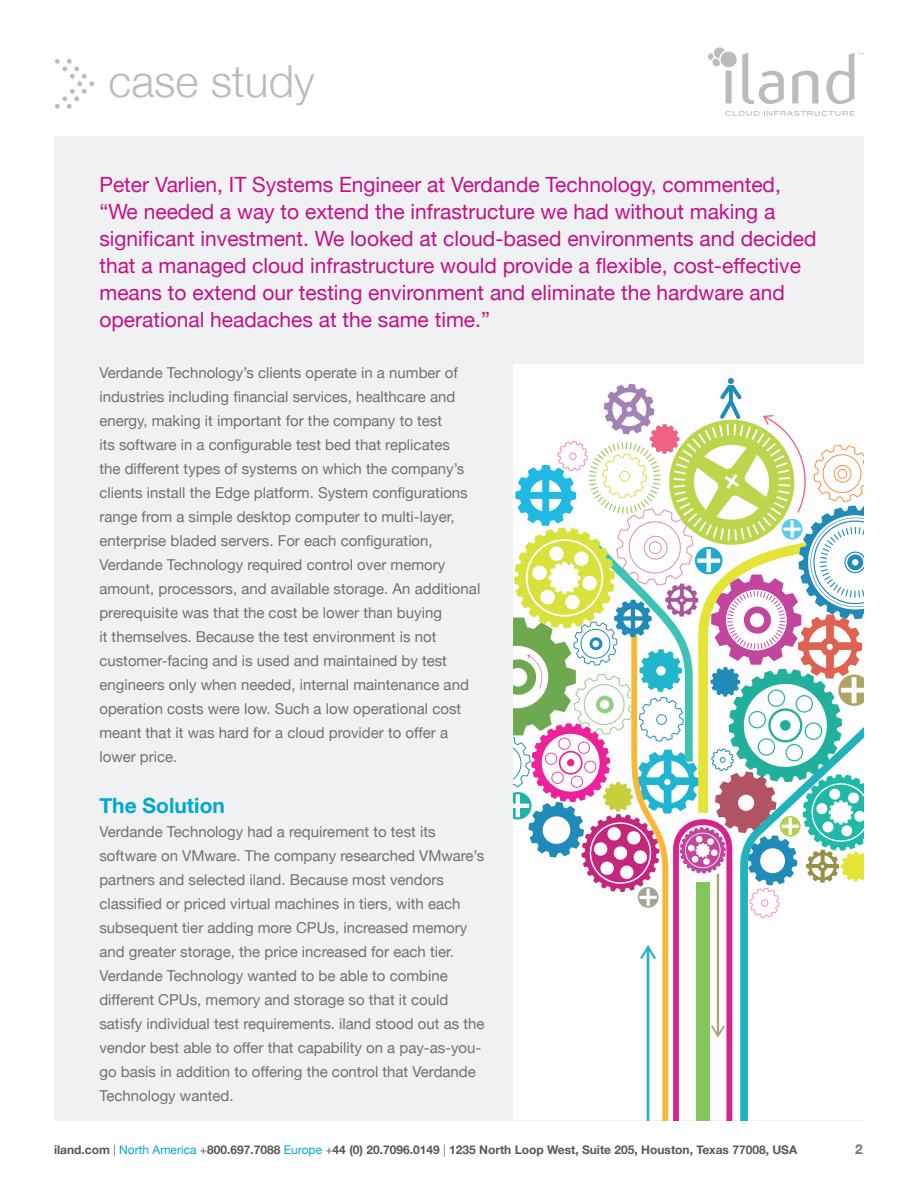
<style>
.page{position:relative;width:918px;height:1188px;background:#fff}
.page>*{position:absolute;margin:0;border:0;box-sizing:border-box;transform-origin:0 0}
.t1{font:300 44.1px "Helvetica Neue";color:#babbbe}
.t2{font:21px/27px "Helvetica Neue";color:#c51088}
.t3{font:700 21px "Helvetica Neue";color:#00a9cc}
.t4{font:15px/24px "Helvetica Neue";color:#717074}
.t5{font:700 13.5px "Helvetica Neue";color:#717074}
.t6{font:700 12px "Helvetica Neue";color:#57585a}
.s1{font-weight:300}
.s2{font-weight:400;color:#00a6db}
.s3{font-weight:400}
</style>
<div class="page">
<svg style="left:55px;top:59px;width:39px;height:50px"></svg>
<svg style="left:725px;top:111px;width:130px;height:5px"></svg>
<svg style="left:708px;top:47px;width:76px;height:57px"></svg>
<svg style="left:792px;top:70px;width:26px;height:33px"></svg>
<svg style="left:826px;top:53px;width:38px;height:51px"></svg>
<div style="left:54px;top:136px;width:810px;height:984px;background:#f0f1f2"></div>
<svg style="left:513px;top:378px;width:351px;height:742px"></svg>
<p class="t1" style="left:108px;top:55px;width:208px">case study</p>
<p class="t2" style="left:99px;top:171px;width:719px">Peter Varlien, IT Systems Engineer at Verdande Technology, commented, “We needed a way to extend the infrastructure we had without making a significant investment. We looked at cloud-based environments and decided that a managed cloud infrastructure would provide a flexible, cost-effective means to extend our testing environment and eliminate the hardware and operational headaches at the same time.”</p>
<p class="t4" style="left:99px;top:361px;width:382px">Verdande Technology’s clients operate in a number of industries including financial services, healthcare and energy, making it important for the company to test<br>its software in a configurable test bed that replicates<br>the different types of systems on which the company’s clients install the Edge platform. System configurations range from a simple desktop computer to multi-layer, enterprise bladed servers. For each configuration, Verdande Technology required control over memory amount, processors, and available storage. An additional prerequisite was that the cost be lower than buying<br>it themselves. Because the test environment is not customer-facing and is used and maintained by test engineers only when needed, internal maintenance and operation costs were low. Such a low operational cost meant that it was hard for a cloud provider to offer a lower price.</p>
<p class="t3" style="left:99px;top:793px;width:127px">The Solution</p>
<p class="t4" style="left:99px;top:820px;width:387px">Verdande Technology had a requirement to test its software on VMware. The company researched VMware’s partners and selected iland. Because most vendors classified or priced virtual machines in tiers, with each subsequent tier adding more CPUs, increased memory and greater storage, the price increased for each tier.<br>Verdande Technology wanted to be able to combine different CPUs, memory and storage so that it could satisfy individual test requirements. iland stood out as the vendor best able to offer that capability on a pay-as-you&shy;go basis in addition to offering the control that Verdande Technology wanted.</p>
<p class="t6" style="left:54px;top:1142px;width:745px">iland.com <span class="s1">|</span> <span class="s2">North America</span> <span class="s3">+</span>800.697.7088 <span class="s2">Europe</span> <span class="s3">+</span>44 (0) 20.7096.0149 <span class="s1">|</span> 1235 North Loop West, Suite 205, Houston, Texas 77008, USA</p>
<p class="t5" style="left:855px;top:1141px;width:9px">2</p>
</div>
